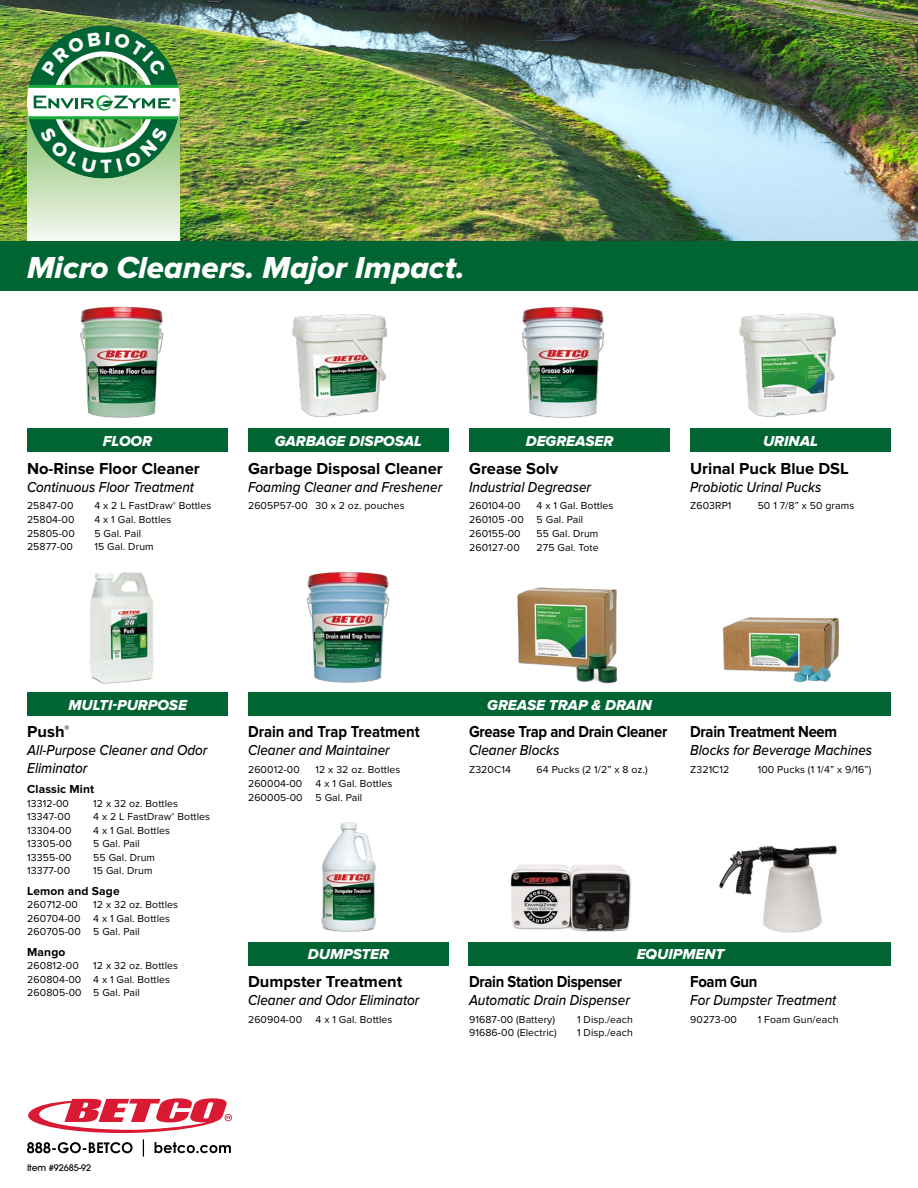
<style>
.page{position:relative;width:918px;height:1188px;background:#fff}
.page>*{position:absolute;margin:0;border:0;box-sizing:border-box;transform-origin:0 0}
.t1{font:31.5px "Proxima Nova Extrabld It";color:#fff}
.t2{font:700 16.5px "Proxima Nova";color:#000}
.t3{font:700 16.5px "Proxima Nova";letter-spacing:-.02em;color:#000;scale:.9 1}
.t4{font:700 16.5px "Proxima Nova";color:#000;scale:.9 1}
.t5{font:italic 500 15px/18px "Proxima Nova";color:#000;scale:.9 1}
.t6{font:15px "Proxima Nova Extrabld It";color:#fff}
.t7{font:700 12px "Proxima Nova";letter-spacing:.01em;color:#000}
.t8{font:10.5px/13.5px "Proxima Nova";letter-spacing:.01em;color:#000}
.t9{font:500 9px "Avant Garde";color:#000}
</style>
<div class="page">
<svg style="left:28px;top:1098px;width:204px;height:35px"></svg>
<svg style="left:27px;top:1139px;width:204px;height:18px"></svg>
<img style="left:510px;top:864px;width:122px;height:68px">
<div style="left:248px;top:429px;width:201px;height:23px;background:#006533"></div>
<img style="left:0;top:0;width:918px;height:241px">
<svg style="left:27px;top:179px;width:153px;height:250px"></svg>
<div style="left:0;top:241px;width:918px;height:50px;background:#006533"></div>
<img style="left:73px;top:303px;width:98px;height:119px">
<div style="left:27px;top:429px;width:201px;height:23px;background:#006533"></div>
<img style="left:292px;top:314px;width:96px;height:103px">
<img style="left:522px;top:306px;width:83px;height:112px">
<div style="left:469px;top:429px;width:201px;height:23px;background:#006533"></div>
<img style="left:90px;top:572px;width:64px;height:112px">
<img style="left:739px;top:313px;width:97px;height:104px">
<div style="left:690px;top:429px;width:201px;height:23px;background:#006533"></div>
<div style="left:27px;top:693px;width:201px;height:23px;background:#006533"></div>
<img style="left:321px;top:822px;width:55px;height:110px">
<img style="left:306px;top:571px;width:84px;height:112px">
<div style="left:248px;top:693px;width:643px;height:23px;background:#006533"></div>
<div style="left:248px;top:942px;width:201px;height:23px;background:#006533"></div>
<img style="left:517px;top:587px;width:101px;height:97px">
<img style="left:723px;top:617px;width:116px;height:65px">
<div style="left:469px;top:942px;width:422px;height:23px;background:#006533"></div>
<img style="left:719px;top:845px;width:118px;height:88px">
<img style="left:27px;top:26px;width:153px;height:153px">
<h1 class="t1" style="left:27px;top:249px;width:439px">Micro Cleaners. Major Impact.</h1>
<h3 class="t6" style="left:103px;top:432px;width:51px">FLOOR</h3>
<h2 class="t2" style="left:27px;top:459px;width:174px">No-Rinse Floor Cleaner</h2>
<h3 class="t5" style="left:27px;top:478px;width:187px">Continuous Floor Treatment</h3>
<p class="t8" style="left:27px;top:499px;width:48px">25847-00</p>
<p class="t8" style="left:95px;top:499px;width:118px">4 x 2 L FastDraw<sup>®</sup> Bottles</p>
<p class="t8" style="left:27px;top:513px;width:49px">25804-00</p>
<p class="t8" style="left:95px;top:513px;width:78px">4 x 1 Gal. Bottles</p>
<p class="t8" style="left:27px;top:527px;width:49px">25805-00</p>
<p class="t8" style="left:95px;top:527px;width:48px">5 Gal. Pail</p>
<p class="t8" style="left:27px;top:540px;width:48px">25877-00</p>
<p class="t8" style="left:95px;top:540px;width:61px">15 Gal. Drum</p>
<h3 class="t6" style="left:275px;top:433px;width:149px">GARBAGE DISPOSAL</h3>
<h2 class="t2" style="left:248px;top:459px;width:196px">Garbage Disposal Cleaner</h2>
<h3 class="t5" style="left:248px;top:478px;width:217px">Foaming Cleaner and Freshener</h3>
<p class="t8" style="left:248px;top:499px;width:158px">2605P57-00 30 x 2 oz. pouches</p>
<h3 class="t6" style="left:526px;top:433px;width:89px">DEGREASER</h3>
<h3 class="t6" style="left:763px;top:432px;width:57px">URINAL</h3>
<h2 class="t2" style="left:690px;top:459px;width:160px">Urinal Puck Blue DSL</h2>
<h3 class="t5" style="left:690px;top:478px;width:147px">Probiotic Urinal Pucks</h3>
<p class="t8" style="left:690px;top:499px;width:43px">Z603RP1</p>
<p class="t8" style="left:758px;top:499px;width:98px">50 1 7/8” x 50 grams</p>
<h2 class="t2" style="left:469px;top:459px;width:91px">Grease Solv</h2>
<h3 class="t5" style="left:469px;top:478px;width:137px">Industrial Degreaser</h3>
<p class="t8" style="left:469px;top:499px;width:53px">260104-00</p>
<p class="t8" style="left:469px;top:499px;width:146px;text-indent:68px">4 x 1 Gal. Bottles<br>260105 -00 5 Gal. Pail<br>260155-00</p>
<p class="t8" style="left:537px;top:527px;width:63px">55 Gal. Drum</p>
<p class="t8" style="left:469px;top:541px;width:52px">260127-00</p>
<p class="t8" style="left:537px;top:541px;width:64px">275 Gal. Tote</p>
<h3 class="t6" style="left:68px;top:696px;width:120px">MULTI-PURPOSE</h3>
<h2 class="t2" style="left:27px;top:722px;width:43px">Push<sup>®</sup></h2>
<h3 class="t5" style="left:27px;top:742px;width:202px">All-Purpose Cleaner and Odor<br>Eliminator</h3>
<p class="t7" style="left:27px;top:783px;width:68px">Classic Mint</p>
<p class="t8" style="left:27px;top:797px;width:43px">13312-00</p>
<p class="t8" style="left:93px;top:797px;width:86px">12 x 32 oz. Bottles</p>
<p class="t8" style="left:27px;top:810px;width:45px">13347-00</p>
<p class="t8" style="left:93px;top:810px;width:118px">4 x 2 L FastDraw<sup>®</sup> Bottles</p>
<p class="t8" style="left:27px;top:824px;width:46px">13304-00</p>
<p class="t8" style="left:93px;top:824px;width:78px">4 x 1 Gal. Bottles</p>
<p class="t8" style="left:27px;top:837px;width:46px">13305-00</p>
<p class="t8" style="left:93px;top:837px;width:48px">5 Gal. Pail</p>
<p class="t8" style="left:27px;top:851px;width:46px">13355-00</p>
<p class="t8" style="left:93px;top:851px;width:63px">55 Gal. Drum</p>
<p class="t8" style="left:27px;top:864px;width:44px">13377-00</p>
<p class="t8" style="left:93px;top:864px;width:61px">15 Gal. Drum</p>
<p class="t7" style="left:27px;top:884px;width:94px">Lemon and Sage</p>
<p class="t8" style="left:27px;top:898px;width:52px">260712-00</p>
<p class="t8" style="left:27px;top:898px;width:152px;text-indent:66px">12 x 32 oz. Bottles<br>260704-00 4 x 1 Gal. Bottles<br>260705-00 5 Gal. Pail</p>
<p class="t7" style="left:27px;top:945px;width:40px">Mango</p>
<p class="t8" style="left:27px;top:959px;width:53px">260812-00</p>
<p class="t8" style="left:27px;top:959px;width:152px;text-indent:66px">12 x 32 oz. Bottles<br>260804-00 4 x 1 Gal. Bottles<br>260805-00 5 Gal. Pail</p>
<h2 class="t4" style="left:248px;top:722px;width:192px">Drain and Trap Treatment</h2>
<h3 class="t5" style="left:248px;top:742px;width:159px">Cleaner and Maintainer</h3>
<p class="t8" style="left:248px;top:763px;width:53px">260012-00</p>
<p class="t8" style="left:316px;top:763px;width:86px">12 x 32 oz. Bottles</p>
<p class="t8" style="left:248px;top:777px;width:56px">260004-00</p>
<p class="t8" style="left:248px;top:777px;width:146px;text-indent:68px">4 x 1 Gal. Bottles<br>260005-00 5 Gal. Pail</p>
<h3 class="t6" style="left:308px;top:946px;width:83px">DUMPSTER</h3>
<h2 class="t2" style="left:248px;top:972px;width:156px">Dumpster Treatment</h2>
<h3 class="t5" style="left:248px;top:991px;width:192px">Cleaner and Odor Eliminator</h3>
<p class="t8" style="left:248px;top:1013px;width:56px">260904-00</p>
<p class="t8" style="left:316px;top:1013px;width:78px">4 x 1 Gal. Bottles</p>
<h3 class="t6" style="left:487px;top:696px;width:166px">GREASE TRAP &amp; DRAIN</h3>
<h2 class="t3" style="left:469px;top:722px;width:222px">Grease Trap and Drain Cleaner</h2>
<h3 class="t5" style="left:469px;top:742px;width:102px">Cleaner Blocks</h3>
<p class="t8" style="left:469px;top:763px;width:43px">Z320C14</p>
<p class="t8" style="left:537px;top:763px;width:113px">64 Pucks (2 1/2” x 8 oz.)</p>
<h2 class="t3" style="left:690px;top:722px;width:165px">Drain Treatment Neem</h2>
<h3 class="t5" style="left:690px;top:742px;width:204px">Blocks for Beverage Machines</h3>
<p class="t8" style="left:690px;top:763px;width:41px">Z321C12</p>
<p class="t8" style="left:758px;top:763px;width:115px">100 Pucks (1 1/4” x 9/16”)</p>
<h3 class="t6" style="left:637px;top:946px;width:89px">EQUIPMENT</h3>
<h2 class="t3" style="left:469px;top:972px;width:171px">Drain Station Dispenser</h2>
<h3 class="t5" style="left:469px;top:991px;width:180px">Automatic Drain Dispenser</h3>
<p class="t8" style="left:469px;top:1013px;width:88px">91687-00 (Battery)</p>
<p class="t8" style="left:577px;top:1013px;width:57px">1 Disp./each</p>
<p class="t8" style="left:469px;top:1026px;width:89px">91686-00 (Electric)</p>
<p class="t8" style="left:577px;top:1026px;width:57px">1 Disp./each</p>
<h2 class="t4" style="left:690px;top:972px;width:76px">Foam Gun</h2>
<h3 class="t5" style="left:690px;top:991px;width:164px">For Dumpster Treatment</h3>
<p class="t8" style="left:690px;top:1013px;width:48px">90273-00</p>
<p class="t8" style="left:758px;top:1013px;width:82px">1 Foam Gun/each</p>
<p class="t9" style="left:27px;top:1162px;width:66px">Item #92685-92</p>
</div>
